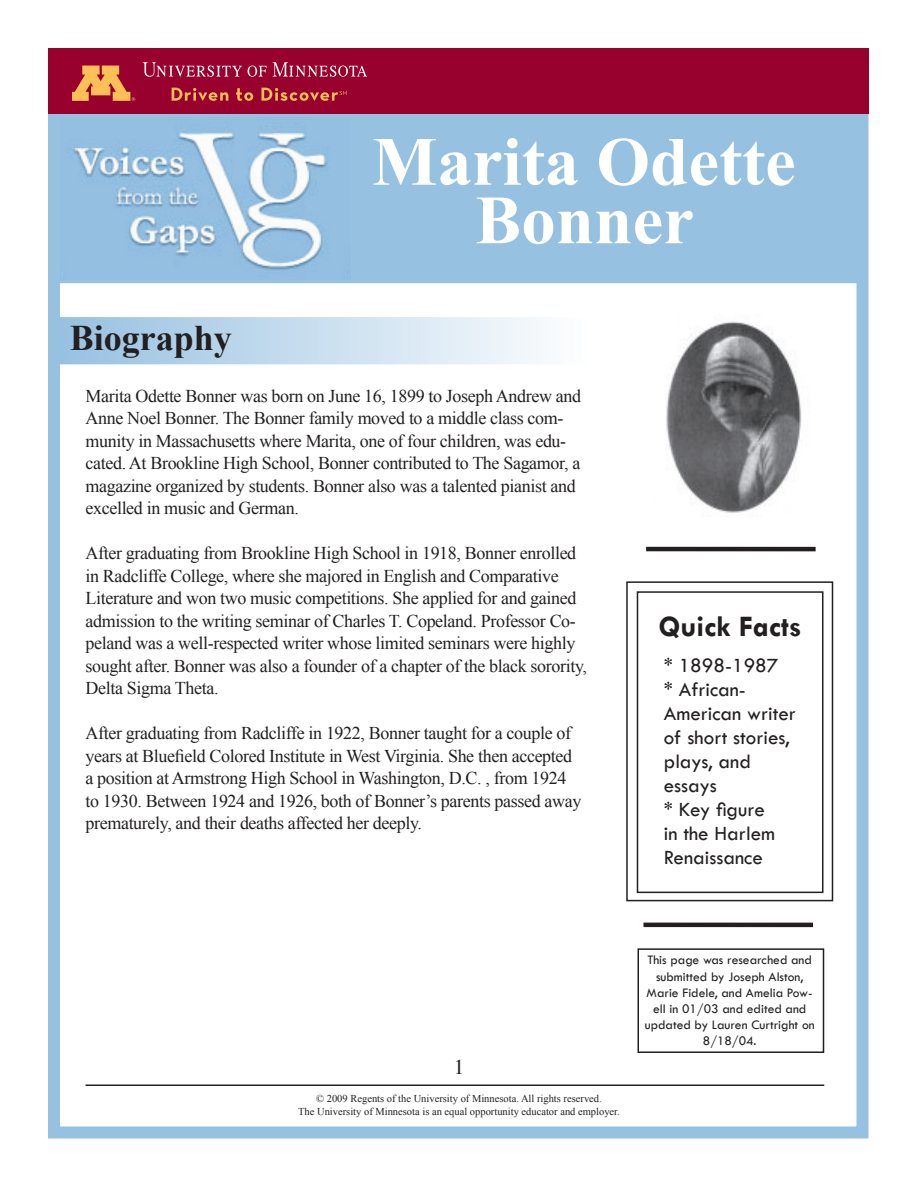
<style>
.page{position:relative;width:918px;height:1188px;background:#fff}
.page>*{position:absolute;margin:0;border:0;box-sizing:border-box;transform-origin:0 0}
.t1{font:700 69px/58.5px "Times New Roman";color:#fff;text-align:center}
.t2{font:700 36px "Times New Roman";color:#231f20}
.t3{font:700 30px "Tw Cen";color:#231f20}
.t4{font:21px/24px "Tw Cen";color:#231f20}
.t5{font:21px "Times";color:#231f20}
.t6{font:18px/22.5px "Times New Roman";letter-spacing:-.02em;color:#231f20}
.t7{font:13.5px/16.2px "Tw Cen";color:#231f20;text-align:center}
.t8{font:10.5px/13.5px "Times New Roman";color:#231f20;text-align:center}
</style>
<div class="page">
<div style="left:54px;top:316px;width:534px;height:50px;background:linear-gradient(to right,#96c0e0,#fdfefe);border:2px solid #fff"></div>
<div style="left:54px;top:112px;width:810px;height:173px;background:#97c1e1;border:2px solid #fff"></div>
<img style="left:63px;top:126px;width:286px;height:153px">
<div style="left:638px;top:948px;width:186px;height:105px;border:2px solid #231f20"></div>
<hr style="left:644px;top:923px;width:169px;height:4px;background:#231f20">
<div style="left:637px;top:591px;width:186px;height:302px;border:2px solid #231f20"></div>
<div style="left:626px;top:581px;width:207px;height:320px;border:2px solid #231f20"></div>
<hr style="left:86px;top:1084px;width:738px;height:2px;background:#231f20">
<hr style="left:646px;top:547px;width:170px;height:4px;background:#231f20">
<img style="left:666px;top:321px;width:136px;height:192px">
<div style="left:48px;top:48px;width:820px;height:1090px;border:12px solid #97c1e1"></div>
<div style="left:48px;top:48px;width:820px;height:66px;background:#98012d"></div>
<svg style="left:73px;top:66px;width:62px;height:35px"></svg>
<svg style="left:273px;top:63px;width:94px;height:14px"></svg>
<svg style="left:248px;top:66px;width:19px;height:11px"></svg>
<svg style="left:144px;top:63px;width:98px;height:14px"></svg>
<svg style="left:172px;top:88px;width:56px;height:13px"></svg>
<svg style="left:236px;top:88px;width:17px;height:13px"></svg>
<svg style="left:261px;top:88px;width:86px;height:13px"></svg>
<h2 class="t2" style="left:70px;top:314px;width:164px">Biography</h2>
<h1 class="t1" style="left:372px;top:131px;width:425px">Marita Odette<br>Bonner</h1>
<p class="t6" style="left:86px;top:384px;width:497px">Marita Odette Bonner was born on June 16, 1899 to Joseph Andrew and Anne Noel Bonner. The Bonner family moved to a middle class com&shy;munity in Massachusetts where Marita, one of four children, was edu&shy;cated. At Brookline High School, Bonner contributed to The Sagamor, a magazine organized by students. Bonner also was a talented pianist and excelled in music and German.</p>
<p class="t6" style="left:86px;top:542px;width:503px">After graduating from Brookline High School in 1918, Bonner enrolled in Radcliffe College, where she majored in English and Comparative Literature and won two music competitions. She applied for and gained admission to the writing seminar of Charles T. Copeland. Professor Co&shy;peland was a well-respected writer whose limited seminars were highly sought after. Bonner was also a founder of a chapter of the black sorority, Delta Sigma Theta.</p>
<p class="t6" style="left:86px;top:722px;width:497px">After graduating from Radcliffe in 1922, Bonner taught for a couple of years at Bluefield Colored Institute in West Virginia. She then accepted a position at Armstrong High School in Washington, D.C. , from 1924 to 1930. Between 1924 and 1926, both of Bonner’s parents passed away prematurely, and their deaths affected her deeply.</p>
<h3 class="t3" style="left:658px;top:608px;width:145px">Quick Facts</h3>
<p class="t4" style="left:664px;top:654px;width:134px">* 1898-1987<br>* African-<br>American writer of short stories, plays, and essays<br>* Key figure<br>in the Harlem<br>Renaissance</p>
<p class="t5" style="left:454px;top:1047px;width:12px">1</p>
<p class="t8" style="left:298px;top:1091px;width:323px">© 2009 Regents of the University of Minnesota. All rights reserved.<br>The University of Minnesota is an equal opportunity educator and employer.</p>
<p class="t7" style="left:645px;top:952px;width:171px">This page was researched and submitted by Joseph Alston,<br>Marie Fidele, and Amelia Pow&shy;ell in 01/03 and edited and updated by Lauren Curtright on<br>8/18/04.</p>
</div>
